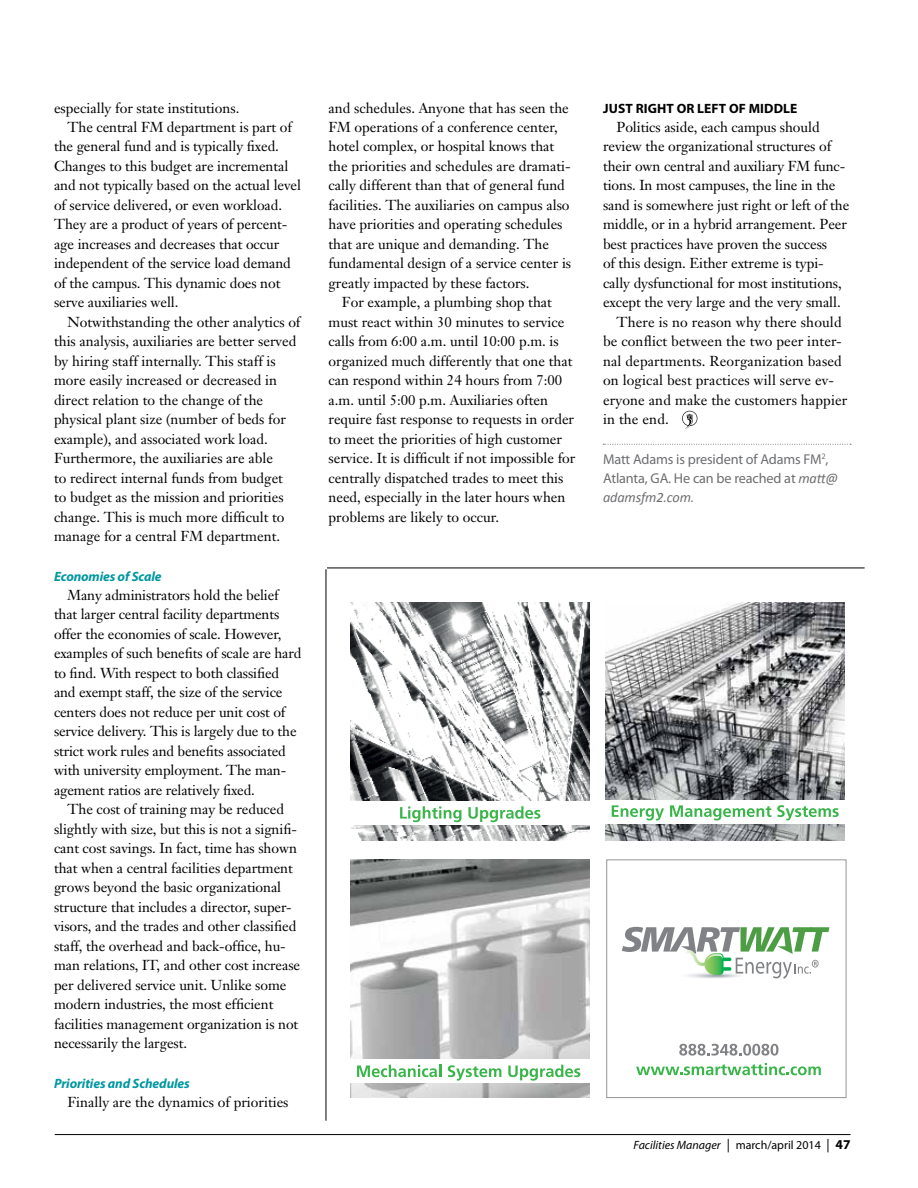
<style>
.page{position:relative;width:918px;height:1188px;background:#fff}
.page>*{position:absolute;margin:0;border:0;box-sizing:border-box;transform-origin:0 0}
.t1{font:14.25px/19.5px "Janson Text";letter-spacing:-.005em;color:#000}
.t2{font:14.25px/19.5px "Myriad Pro";letter-spacing:-.01em;color:#6d6e71}
.t3{font:italic 14.25px "Calibri";letter-spacing:-.01em;color:#6d6e71}
.t4{font:italic 700 13.5px "Myriad Pro";letter-spacing:-.01em;color:#0097a0}
.t5{font:700 13.5px "Myriad Pro";letter-spacing:.01em;color:#000}
.t6{font:italic 12px "Myriad Pro";color:#000}
.s1{font-family:"Calibri";font-style:italic}
.s2{font-style:normal;font-size:13.5px}
.s3{font-style:normal}
.s4{font-weight:700;font-style:normal;font-size:13.5px}
</style>
<div class="page">
<hr style="left:55px;top:1134px;width:795px;height:1px;background:#000">
<hr style="left:327px;top:568px;width:538px;height:1px;background:#000">
<svg style="left:603px;top:444px;width:248px;height:1px"></svg>
<svg style="left:682px;top:411px;width:15px;height:18px"></svg>
<img style="left:350px;top:602px;width:240px;height:238px">
<div style="left:350px;top:801px;width:240px;height:23px;background:#fff"></div>
<svg style="left:400px;top:806px;width:61px;height:16px"></svg>
<svg style="left:468px;top:806px;width:72px;height:16px"></svg>
<img style="left:606px;top:602px;width:239px;height:238px">
<div style="left:599px;top:800px;width:252px;height:23px;background:#fff"></div>
<svg style="left:612px;top:805px;width:52px;height:15px"></svg>
<svg style="left:670px;top:805px;width:169px;height:15px"></svg>
<img style="left:350px;top:860px;width:240px;height:237px">
<div style="left:350px;top:1060px;width:240px;height:23px;background:#fff"></div>
<svg style="left:357px;top:1065px;width:84px;height:12px"></svg>
<svg style="left:448px;top:1065px;width:53px;height:16px"></svg>
<svg style="left:508px;top:1065px;width:72px;height:16px"></svg>
<svg style="left:621px;top:926px;width:209px;height:53px"></svg>
<svg style="left:679px;top:1044px;width:100px;height:12px"></svg>
<svg style="left:636px;top:1063px;width:185px;height:12px"></svg>
<div style="left:606px;top:859px;width:240px;height:239px;border:1px solid #939598"></div>
<hr style="left:326px;top:569px;width:1px;height:552px;background:#000">
<p class="t1" style="left:54px;top:98px;width:187px">especially for state institutions.</p>
<p class="t1" style="left:67px;top:117px;width:226px">The central FM department is part of</p>
<p class="t1" style="left:54px;top:137px;width:226px">the general fund and is typically fixed.</p>
<p class="t1" style="left:54px;top:156px;width:236px">Changes to this budget are incremental</p>
<p class="t1" style="left:54px;top:176px;width:249px">and not typically based on the actual level</p>
<p class="t1" style="left:54px;top:195px;width:230px">of service delivered, or even workload.</p>
<p class="t1" style="left:54px;top:215px;width:235px">They are a product of years of percent-</p>
<p class="t1" style="left:54px;top:234px;width:227px">age increases and decreases that occur</p>
<p class="t1" style="left:54px;top:254px;width:238px">independent of the service load demand</p>
<p class="t1" style="left:54px;top:273px;width:228px">of the campus. This dynamic does not</p>
<p class="t1" style="left:54px;top:293px;width:126px">serve auxiliaries well.</p>
<p class="t1" style="left:67px;top:312px;width:234px">Notwithstanding the other analytics of</p>
<p class="t1" style="left:54px;top:332px;width:244px">this analysis, auxiliaries are better served</p>
<p class="t1" style="left:54px;top:351px;width:223px">by hiring staff internally. This staff is</p>
<p class="t1" style="left:54px;top:371px;width:224px">more easily increased or decreased in</p>
<p class="t1" style="left:54px;top:390px;width:211px">direct relation to the change of the</p>
<p class="t1" style="left:54px;top:410px;width:233px">physical plant size (number of beds for</p>
<p class="t1" style="left:54px;top:429px;width:215px">example), and associated work load.</p>
<p class="t1" style="left:54px;top:449px;width:220px">Furthermore, the auxiliaries are able</p>
<p class="t1" style="left:54px;top:468px;width:231px">to redirect internal funds from budget</p>
<p class="t1" style="left:54px;top:488px;width:231px">to budget as the mission and priorities</p>
<p class="t1" style="left:54px;top:507px;width:232px">change. This is much more difficult to</p>
<p class="t1" style="left:54px;top:527px;width:228px">manage for a central FM department.</p>
<p class="t4" style="left:54px;top:568px;width:109px">Economies of Scale</p>
<p class="t1" style="left:54px;top:585px;width:249px;text-indent:13px">Many administrators hold the belief that larger central facility departments offer the economies of scale. However, examples of such benefits of scale are hard to find. With respect to both classified and exempt staff, the size of the service centers does not reduce per unit cost of service delivery. This is largely due to the strict work rules and benefits associated with university employment. The man&shy;agement ratios are relatively fixed.</p>
<p class="t1" style="left:54px;top:800px;width:248px;text-indent:13px">The cost of training may be reduced slightly with size, but this is not a signifi&shy;cant cost savings. In fact, time has shown that when a central facilities department grows beyond the basic organizational structure that includes a director, super&shy;visors, and the trades and other classified staff, the overhead and back-office, hu&shy;man relations, IT, and other cost increase per delivered service unit. Unlike some modern industries, the most efficient facilities management organization is not necessarily the largest.</p>
<p class="t4" style="left:54px;top:1075px;width:137px">Priorities and Schedules</p>
<p class="t1" style="left:68px;top:1092px;width:223px">Finally are the dynamics of priorities</p>
<p class="t1" style="left:329px;top:98px;width:244px">and schedules. Anyone that has seen the FM operations of a conference center, hotel complex, or hospital knows that the priorities and schedules are dramati&shy;cally different than that of general fund facilities. The auxiliaries on campus also have priorities and operating schedules that are unique and demanding. The fundamental design of a service center is greatly impacted by these factors.</p>
<p class="t1" style="left:329px;top:293px;width:248px;text-indent:13px">For example, a plumbing shop that must react within 30 minutes to service calls from 6:00 a.m. until 10:00 p.m. is organized much differently that one that can respond within 24 hours from 7:00 a.m. until 5:00 p.m. Auxiliaries often require fast response to requests in order to meet the priorities of high customer service. It is difficult if not impossible for centrally dispatched trades to meet this need, especially in the later hours when problems are likely to occur.</p>
<p class="t5" style="left:603px;top:99px;width:196px">JUST RIGHT OR LEFT OF MIDDLE</p>
<p class="t1" style="left:616px;top:117px;width:205px">Politics aside, each campus should</p>
<p class="t1" style="left:603px;top:137px;width:230px">review the organizational structures of</p>
<p class="t1" style="left:603px;top:156px;width:244px">their own central and auxiliary FM func-</p>
<p class="t1" style="left:603px;top:176px;width:234px">tions. In most campuses, the line in the</p>
<p class="t1" style="left:603px;top:195px;width:248px">sand is somewhere just right or left of the</p>
<p class="t1" style="left:603px;top:215px;width:245px">middle, or in a hybrid arrangement. Peer</p>
<p class="t1" style="left:603px;top:234px;width:226px">best practices have proven the success</p>
<p class="t1" style="left:603px;top:254px;width:222px">of this design. Either extreme is typi-</p>
<p class="t1" style="left:603px;top:273px;width:240px">cally dysfunctional for most institutions,</p>
<p class="t1" style="left:603px;top:293px;width:239px">except the very large and the very small.</p>
<p class="t1" style="left:616px;top:312px;width:227px">There is no reason why there should</p>
<p class="t1" style="left:603px;top:332px;width:240px">be conflict between the two peer inter-</p>
<p class="t1" style="left:603px;top:351px;width:240px">nal departments. Reorganization based</p>
<p class="t1" style="left:603px;top:371px;width:233px">on logical best practices will serve ev-</p>
<p class="t1" style="left:603px;top:390px;width:246px">eryone and make the customers happier</p>
<p class="t1" style="left:603px;top:410px;width:67px">in the end.</p>
<p class="t2" style="left:603px;top:449px;width:237px">Matt Adams is president of Adams FM<sup>2</sup>,<br>Atlanta, GA. He can be reached at <span class="s1">matt@</span></p>
<p class="t3" style="left:603px;top:488px;width:93px">adamsfm2.com.</p>
<p class="t6" style="left:634px;top:1138px;width:218px">Facilities Manager <span class="s2">|</span> <span class="s3">march/april 2014</span> <span class="s2">|</span> <span class="s4">47</span></p>
</div>
